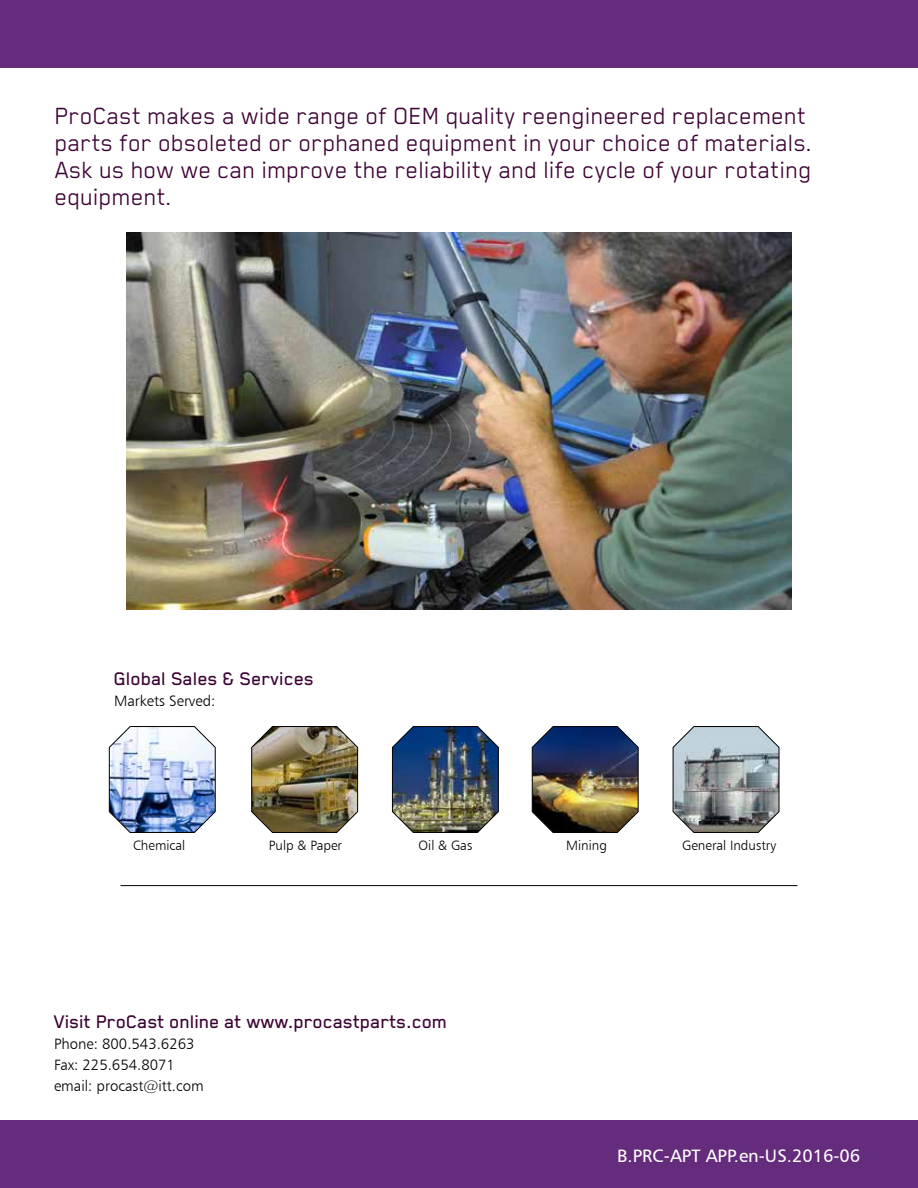
<style>
.page{position:relative;width:918px;height:1188px;background:#fff}
.page>*{position:absolute;margin:0;border:0;box-sizing:border-box;transform-origin:0 0}
.t1{font:27px/27px "Blender Pro";color:#3d0235}
.t2{font:500 21px "Blender Pro";color:#3d0235}
.t3{font:18px "Humanist 777 BT Roman B";color:#fff}
.t4{font:15px/21px "Humanist 777 BT Light B";color:#000}
.t5{font:13.5px "Humanist 777 BT Light B";color:#000}
</style>
<div class="page">
<div style="left:0;top:1120px;width:918px;height:68px;background:#652b7c"></div>
<div style="left:0;top:0;width:918px;height:68px;background:#652b7c"></div>
<img style="left:127px;top:233px;width:664px;height:377px">
<img style="left:251px;top:726px;width:107px;height:107px">
<img style="left:109px;top:726px;width:107px;height:107px">
<img style="left:392px;top:726px;width:107px;height:107px">
<img style="left:532px;top:726px;width:107px;height:107px">
<svg style="left:672px;top:726px;width:108px;height:107px;background:#9ca3a7"></svg>
<hr style="left:121px;top:885px;width:676px;height:1px;background:#000">
<p class="t1" style="left:55px;top:101px;width:759px">ProCast makes a wide range of OEM quality reengineered replacement parts for obsoleted or orphaned equipment in your choice of materials.<br>Ask us how we can improve the reliability and life cycle of your rotating equipment.</p>
<p class="t2" style="left:114px;top:667px;width:202px">Global Sales &amp; Services</p>
<p class="t4" style="left:114px;top:690px;width:103px">Markets Served:</p>
<p class="t5" style="left:133px;top:837px;width:54px">Chemical</p>
<p class="t5" style="left:269px;top:837px;width:75px">Pulp &amp; Paper</p>
<p class="t5" style="left:419px;top:837px;width:55px">Oil &amp; Gas</p>
<p class="t5" style="left:566px;top:837px;width:42px">Mining</p>
<p class="t5" style="left:682px;top:837px;width:96px">General Industry</p>
<p class="t2" style="left:54px;top:1011px;width:395px">Visit ProCast online at www.procastparts.com</p>
<p class="t4" style="left:54px;top:1034px;width:151px">Phone: 800.543.6263<br>Fax: 225.654.8071 email: procast@itt.com</p>
<p class="t3" style="left:617px;top:1144px;width:244px">B.PRC-APT APP.en-US.2016-06</p>
</div>
